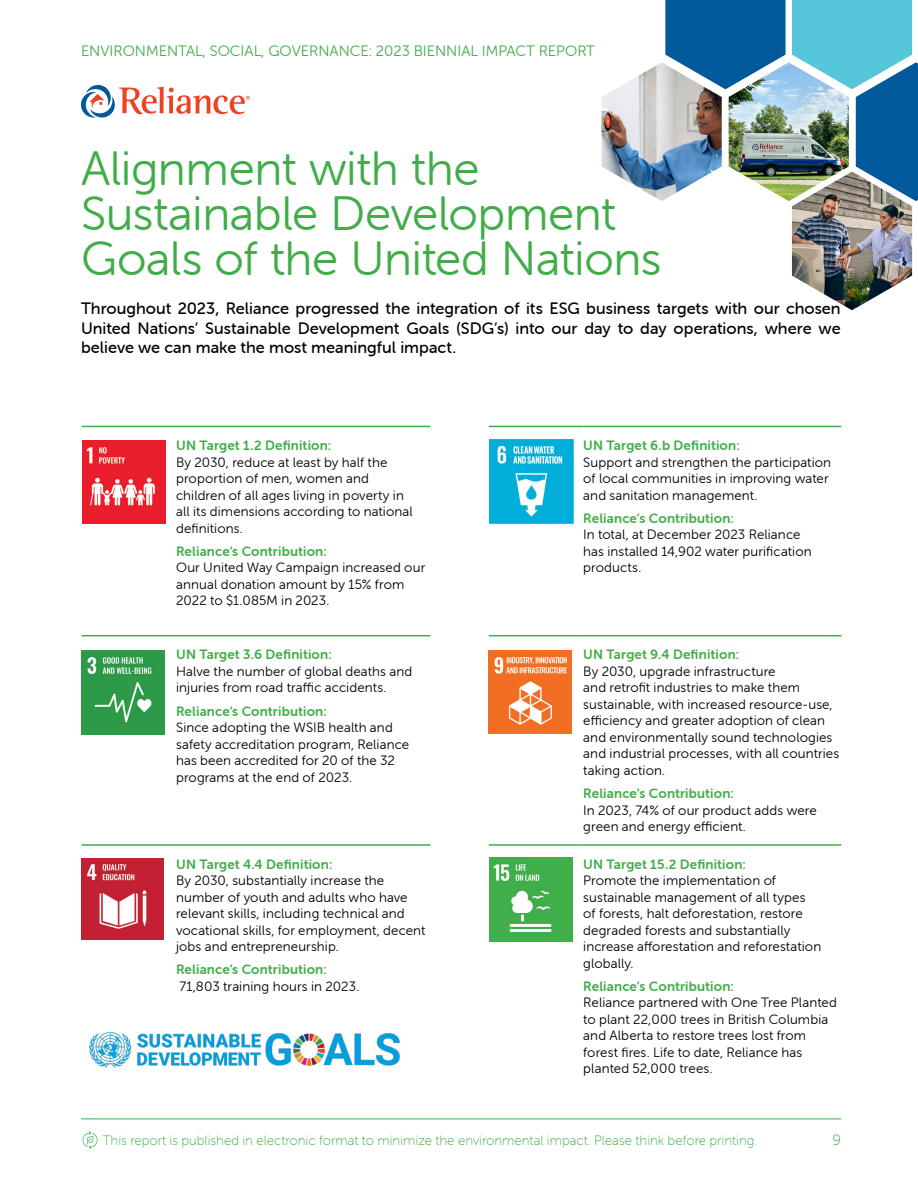
<style>
.page{position:relative;width:918px;height:1188px;background:#fff}
.page>*{position:absolute;margin:0;border:0;box-sizing:border-box;transform-origin:0 0}
.t1{font:48px/45px "Museo Sans Rounded 300";letter-spacing:-.01em;color:#41ad49}
.t2{font:16.5px/19px "Museo Sans Rounded 500";color:#000;text-align:justify}
.t3{font:15px "Museo Sans Rounded 300";color:#41ad49}
.t4{font:15px "Museo Sans Rounded 100";color:#41ad49}
.t5{font:13.5px/16.5px "Museo Sans Rounded 300";letter-spacing:.01em;color:#000}
.t6{font:13.5px "Museo Sans Rounded 700";letter-spacing:.01em;color:#41ad49}
.t7{font:13.5px "Museo Sans Rounded 100";color:#41ad49}
</style>
<div class="page">
<div style="left:665px;top:0;width:121px;height:89px;background:#00599a"></div>
<img style="left:792px;top:201px;width:120px;height:109px">
<img style="left:602px;top:62px;width:120px;height:139px">
<img style="left:729px;top:62px;width:63px;height:139px">
<img style="left:792px;top:0;width:126px;height:201px">
<svg style="left:82px;top:1131px;width:16px;height:18px"></svg>
<hr style="left:81px;top:1119px;width:760px;height:1px;background:#41ad49">
<svg style="left:81px;top:85px;width:169px;height:33px"></svg>
<svg style="left:82px;top:427px;width:348px;height:432px"></svg>
<hr style="left:82px;top:635px;width:94px;height:1px;background:#41ad49">
<hr style="left:176px;top:635px;width:254px;height:1px;background:#41ad49">
<hr style="left:82px;top:844px;width:94px;height:2px;background:#41ad49">
<hr style="left:176px;top:844px;width:254px;height:2px;background:#41ad49">
<hr style="left:82px;top:426px;width:94px;height:1px;background:#41ad49">
<hr style="left:176px;top:426px;width:254px;height:1px;background:#41ad49">
<svg style="left:489px;top:427px;width:352px;height:515px"></svg>
<hr style="left:489px;top:426px;width:94px;height:1px;background:#41ad49">
<hr style="left:583px;top:426px;width:258px;height:1px;background:#41ad49">
<hr style="left:489px;top:635px;width:94px;height:1px;background:#41ad49">
<hr style="left:583px;top:635px;width:258px;height:1px;background:#41ad49">
<hr style="left:489px;top:844px;width:94px;height:2px;background:#41ad49">
<hr style="left:583px;top:844px;width:258px;height:2px;background:#41ad49">
<img style="left:490px;top:440px;width:84px;height:84px">
<img style="left:489px;top:650px;width:83px;height:83px">
<img style="left:82px;top:859px;width:82px;height:81px">
<img style="left:82px;top:651px;width:83px;height:83px">
<img style="left:83px;top:441px;width:83px;height:83px">
<img style="left:489px;top:858px;width:83px;height:83px">
<img style="left:89px;top:1032px;width:311px;height:36px">
<p class="t3" style="left:81px;top:42px;width:515px">ENVIRONMENTAL, SOCIAL, GOVERNANCE: 2023 BIENNIAL IMPACT REPORT</p>
<h1 class="t1" style="left:81px;top:146px;width:582px">Alignment with the<br>Sustainable Development<br>Goals of the United Nations</h1>
<p class="t2" style="left:81px;top:299px;width:761px">Throughout 2023, Reliance progressed the integration of its ESG business targets with our chosen United Nations’ Sustainable Development Goals (SDG’s) into our day to day operations, where we believe we can make the most meaningful impact.</p>
<p class="t6" style="left:176px;top:438px;width:157px">UN Target 1.2 Definition:</p>
<p class="t5" style="left:176px;top:454px;width:238px">By 2030, reduce at least by half the proportion of men, women and children of all ages living in poverty in all its dimensions according to national definitions.</p>
<p class="t6" style="left:176px;top:544px;width:152px">Reliance’s Contribution:</p>
<p class="t5" style="left:176px;top:560px;width:251px">Our United Way Campaign increased our annual donation amount by 15% from<br>2022 to $1.085M in 2023.</p>
<p class="t6" style="left:176px;top:647px;width:157px">UN Target 3.6 Definition:</p>
<p class="t5" style="left:176px;top:663px;width:238px">Halve the number of global deaths and injuries from road traffic accidents.</p>
<p class="t6" style="left:176px;top:703px;width:152px">Reliance’s Contribution:</p>
<p class="t5" style="left:176px;top:719px;width:235px">Since adopting the WSIB health and safety accreditation program, Reliance has been accredited for 20 of the 32 programs at the end of 2023.</p>
<p class="t6" style="left:176px;top:856px;width:158px">UN Target 4.4 Definition:</p>
<p class="t5" style="left:176px;top:872px;width:251px">By 2030, substantially increase the number of youth and adults who have relevant skills, including technical and vocational skills, for employment, decent jobs and entrepreneurship.</p>
<p class="t6" style="left:176px;top:962px;width:152px">Reliance’s Contribution:</p>
<p class="t5" style="left:179px;top:978px;width:181px">71,803 training hours in 2023.</p>
<p class="t6" style="left:583px;top:438px;width:158px">UN Target 6.b Definition:</p>
<p class="t5" style="left:583px;top:454px;width:249px">Support and strengthen the participation of local communities in improving water and sanitation management.</p>
<p class="t6" style="left:583px;top:511px;width:152px">Reliance’s Contribution:</p>
<p class="t5" style="left:583px;top:527px;width:230px">In total, at December 2023 Reliance has installed 14,902 water purification products.</p>
<p class="t6" style="left:583px;top:647px;width:157px">UN Target 9.4 Definition:</p>
<p class="t5" style="left:583px;top:663px;width:257px">By 2030, upgrade infrastructure<br>and retrofit industries to make them sustainable, with increased resource-use, efficiency and greater adoption of clean and environmentally sound technologies and industrial processes, with all countries taking action.</p>
<p class="t6" style="left:583px;top:786px;width:152px">Reliance’s Contribution:</p>
<p class="t5" style="left:583px;top:802px;width:235px">In 2023, 74% of our product adds were green and energy efficient.</p>
<p class="t6" style="left:583px;top:856px;width:164px">UN Target 15.2 Definition:</p>
<p class="t5" style="left:583px;top:872px;width:239px">Promote the implementation of sustainable management of all types of forests, halt deforestation, restore degraded forests and substantially increase afforestation and reforestation globally.</p>
<p class="t6" style="left:583px;top:979px;width:152px">Reliance’s Contribution:</p>
<p class="t5" style="left:583px;top:994px;width:255px">Reliance partnered with One Tree Planted to plant 22,000 trees in British Columbia and Alberta to restore trees lost from forest fires. Life to date, Reliance has planted 52,000 trees.</p>
<p class="t7" style="left:103px;top:1133px;width:656px">This report is published in electronic format to minimize the environmental impact. Please think before printing.</p>
<p class="t4" style="left:833px;top:1132px;width:10px">9</p>
</div>
